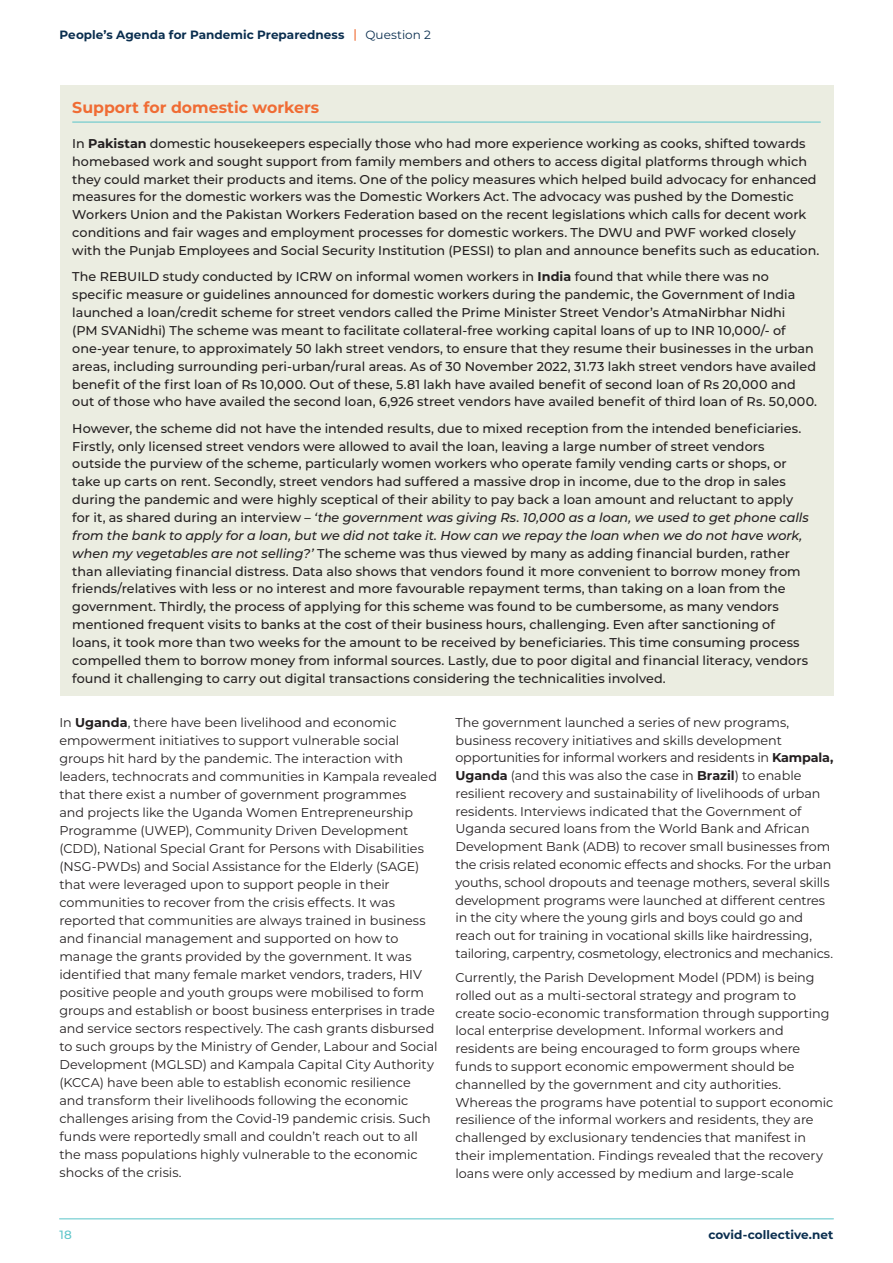
<style>
.page{position:relative;width:893px;height:1263px;background:#fff}
.page>*{position:absolute;margin:0;border:0;box-sizing:border-box;transform-origin:0 0}
.t1{font:700 15.75px "Montserrat";color:#f06c34}
.t2{font:500 12.75px/17.9px "Montserrat";color:#231f20}
.t3{font:12.75px/18px "Montserrat";letter-spacing:-.005em;color:#231f20}
.t4{font:700 12px "Montserrat";letter-spacing:.005em;color:#0a2e4f}
.t5{font:12px "Montserrat";letter-spacing:.005em;color:#0a2e4f}
.t6{font:500 12px "Montserrat";color:#5ec6ca}
.s1{font-weight:700}
.s2{font-style:italic}
</style>
<div class="page">
<svg style="left:354px;top:30px;width:2px;height:10px"></svg>
<hr style="left:60px;top:1218px;width:773px;height:1px;background:#5ec6ca">
<div style="left:60px;top:85px;width:773px;height:610px;background:#ebede1"></div>
<hr style="left:72px;top:122px;width:749px;height:1px;background:#5ec6ca">
<p class="t4" style="left:60px;top:26px;width:286px">People’s Agenda for Pandemic Preparedness</p>
<p class="t5" style="left:365px;top:27px;width:67px">Question 2</p>
<p class="t1" style="left:72px;top:96px;width:248px">Support for domestic workers</p>
<p class="t2" style="left:72px;top:134px;width:749px">In <span class="s1">Pakistan</span> domestic housekeepers especially those who had more experience working as cooks, shifted towards homebased work and sought support from family members and others to access digital platforms through which they could market their products and items. One of the policy measures which helped build advocacy for enhanced measures for the domestic workers was the Domestic Workers Act. The advocacy was pushed by the Domestic Workers Union and the Pakistan Workers Federation based on the recent legislations which calls for decent work conditions and fair wages and employment processes for domestic workers. The DWU and PWF worked closely with the Punjab Employees and Social Security Institution (PESSI) to plan and announce benefits such as education.</p>
<p class="t2" style="left:72px;top:267px;width:746px">The REBUILD study conducted by ICRW on informal women workers in <span class="s1">India</span> found that while there was no specific measure or guidelines announced for domestic workers during the pandemic, the Government of India launched a loan/credit scheme for street vendors called the Prime Minister Street Vendor’s AtmaNirbhar Nidhi<br>(PM SVANidhi) The scheme was meant to facilitate collateral-free working capital loans of up to INR 10,000/- of one-year tenure, to approximately 50 lakh street vendors, to ensure that they resume their businesses in the urban areas, including surrounding peri-urban/rural areas. As of 30 November 2022, 31.73 lakh street vendors have availed benefit of the first loan of Rs 10,000. Out of these, 5.81 lakh have availed benefit of second loan of Rs 20,000 and out of those who have availed the second loan, 6,926 street vendors have availed benefit of third loan of Rs. 50,000.</p>
<p class="t2" style="left:72px;top:419px;width:738px">However, the scheme did not have the intended results, due to mixed reception from the intended beneficiaries.<br>Firstly, only licensed street vendors were allowed to avail the loan, leaving a large number of street vendors outside the purview of the scheme, particularly women workers who operate family vending carts or shops, or take up carts on rent. Secondly, street vendors had suffered a massive drop in income, due to the drop in sales during the pandemic and were highly sceptical of their ability to pay back a loan amount and reluctant to apply for it, as shared during an interview – <span class="s2">‘the government was giving Rs. 10,000 as a loan, we used to get phone calls from the bank to apply for a loan, but we did not take it. How can we repay the loan when we do not have work, when my vegetables are not selling?’</span> The scheme was thus viewed by many as adding financial burden, rather than alleviating financial distress. Data also shows that vendors found it more convenient to borrow money from friends/relatives with less or no interest and more favourable repayment terms, than taking on a loan from the government. Thirdly, the process of applying for this scheme was found to be cumbersome, as many vendors mentioned frequent visits to banks at the cost of their business hours, challenging. Even after sanctioning of loans, it took more than two weeks for the amount to be received by beneficiaries. This time consuming process compelled them to borrow money from informal sources. Lastly, due to poor digital and financial literacy, vendors found it challenging to carry out digital transactions considering the technicalities involved.</p>
<p class="t3" style="left:60px;top:713px;width:379px">In <span class="s1">Uganda</span>, there have been livelihood and economic empowerment initiatives to support vulnerable social groups hit hard by the pandemic. The interaction with leaders, technocrats and communities in Kampala revealed that there exist a number of government programmes<br>and projects like the Uganda Women Entrepreneurship Programme (UWEP), Community Driven Development (CDD), National Special Grant for Persons with Disabilities (NSG-PWDs) and Social Assistance for the Elderly (SAGE) that were leveraged upon to support people in their communities to recover from the crisis effects. It was reported that communities are always trained in business and financial management and supported on how to manage the grants provided by the government. It was identified that many female market vendors, traders, HIV positive people and youth groups were mobilised to form groups and establish or boost business enterprises in trade and service sectors respectively. The cash grants disbursed to such groups by the Ministry of Gender, Labour and Social Development (MGLSD) and Kampala Capital City Authority (KCCA) have been able to establish economic resilience and transform their livelihoods following the economic challenges arising from the Covid-19 pandemic crisis. Such funds were reportedly small and couldn’t reach out to all the mass populations highly vulnerable to the economic shocks of the crisis.</p>
<p class="t3" style="left:455px;top:713px;width:379px">The government launched a series of new programs, business recovery initiatives and skills development opportunities for informal workers and residents in <span class="s1">Kampala, Uganda</span> (and this was also the case in <span class="s1">Brazil</span>) to enable resilient recovery and sustainability of livelihoods of urban residents. Interviews indicated that the Government of Uganda secured loans from the World Bank and African Development Bank (ADB) to recover small businesses from the crisis related economic effects and shocks. For the urban youths, school dropouts and teenage mothers, several skills development programs were launched at different centres in the city where the young girls and boys could go and reach out for training in vocational skills like hairdressing, tailoring, carpentry, cosmetology, electronics and mechanics.</p>
<p class="t3" style="left:455px;top:968px;width:379px">Currently, the Parish Development Model (PDM) is being rolled out as a multi-sectoral strategy and program to create socio-economic transformation through supporting local enterprise development. Informal workers and residents are being encouraged to form groups where funds to support economic empowerment should be channelled by the government and city authorities.<br>Whereas the programs have potential to support economic resilience of the informal workers and residents, they are challenged by exclusionary tendencies that manifest in their implementation. Findings revealed that the recovery loans were only accessed by medium and large-scale</p>
<p class="t6" style="left:60px;top:1226px;width:14px">18</p>
<p class="t4" style="left:708px;top:1226px;width:127px">covid-collective.net</p>
</div>
